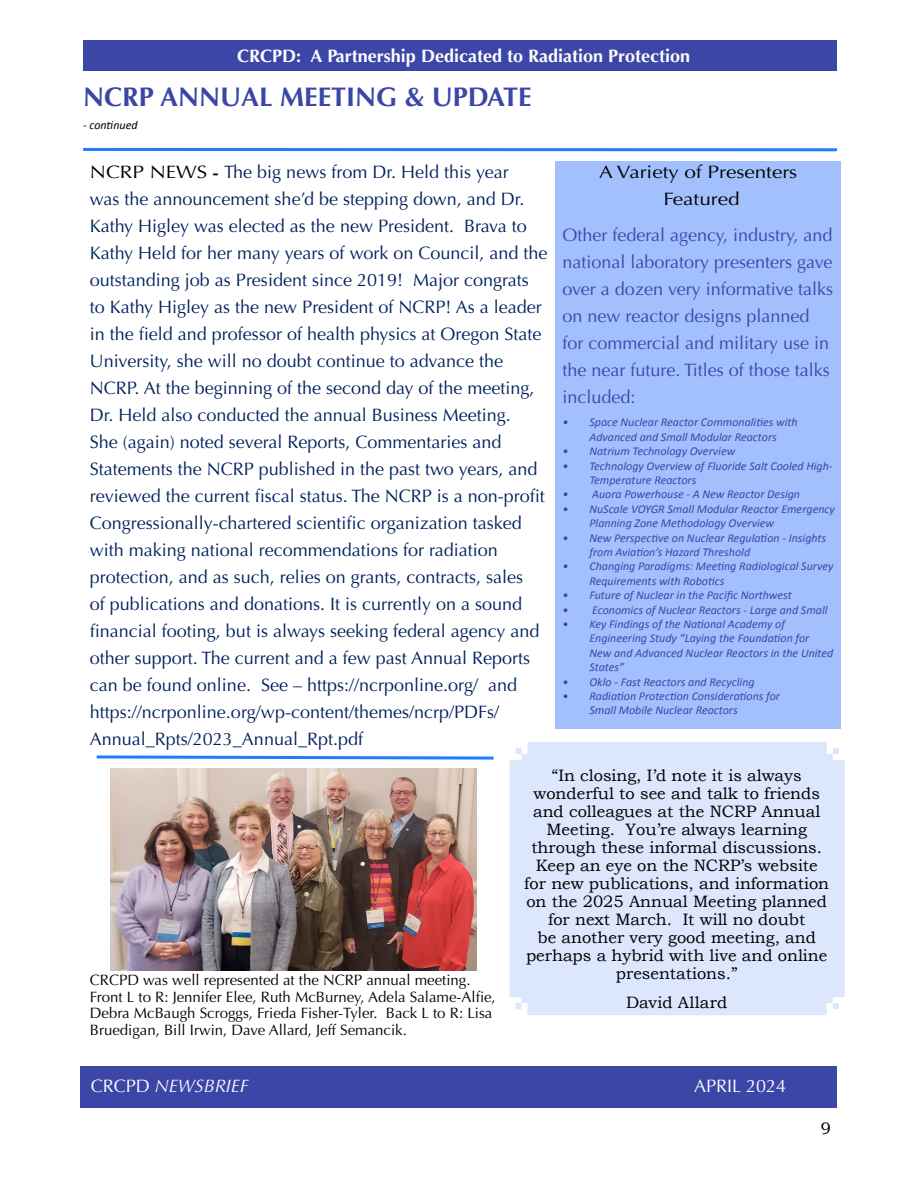
<style>
.page{position:relative;width:918px;height:1188px;background:#fff}
.page>*{position:absolute;margin:0;border:0;box-sizing:border-box;transform-origin:0 0}
.Council_Heading{font:700 27px "Optima";color:#3c46a7}
.TOC_HEAD{font:18px/27px "Optima";color:#00205c}
.Council_Heading-2{font:18px/27px "Optima";color:#3c46a7}
.t1{font:700 18px "Optima";color:#fff}
.TOC_HEAD-2{font:18px/27px "Optima";color:#000;text-align:center;scale:1.15 1}
.t2{font:italic 18px "Optima";color:#fff}
.t3{font:18px "Optima";color:#fff}
.Body_Text_Optima_Pantone{font:16.5px/18px "Bookman Old Style";color:#000;text-align:center}
.Article_Heading{font:16.5px "Bookman Old Style";letter-spacing:.01em;color:#000}
.Box_Text_Optima{font:15px/16.5px "Optima";color:#000}
.continued{font:italic 12px/14.4px "Calibri";color:#3c46a7}
.continued-2{font:italic 12px "Calibri";color:#000}
.s1{color:#000}
.s2{font-weight:700;font-size:16.5px;color:#000}
.s3{font-style:normal}
</style>
<div class="page">
<div style="left:80px;top:1066px;width:757px;height:42px;background:#3c46a7"></div>
<div style="left:556px;top:161px;width:285px;height:567px;background:#a1c0fd"></div>
<img style="left:110px;top:769px;width:367px;height:201px">
<div style="left:509px;top:742px;width:336px;height:273px;background:#dce7fe"></div>
<hr style="left:83px;top:148px;width:754px;height:3px;background:#1e7dfc">
<svg style="left:96px;top:755px;width:398px;height:5px"></svg>
<div style="left:83px;top:40px;width:754px;height:30px;background:#3c46a7"></div>
<p class="t1" style="left:237px;top:45px;width:454px">CRCPD: A Partnership Dedicated to Radiation Protection</p>
<p class="Council_Heading" style="left:83px;top:81px;width:450px">NCRP ANNUAL MEETING &amp; UPDATE</p>
<p class="continued-2" style="left:83px;top:117px;width:56px">- continued</p>
<p class="TOC_HEAD-2" style="left:599px;top:159px;width:174px">A Variety of Presenters<br>Featured</p>
<p class="Council_Heading-2" style="left:562px;top:222px;width:272px">Other federal agency, industry, and national laboratory presenters gave over a dozen very informative talks on new reactor designs planned for commercial and military use in the near future. Titles of those talks included:</p>
<p class="continued" style="left:562px;top:415px;width:237px;text-align:center">• Space Nuclear Reactor Commonalities with<br>Advanced and Small Modular Reactors</p>
<p class="continued" style="left:562px;top:444px;width:174px">• Natrium Technology Overview</p>
<p class="continued" style="left:589px;top:458px;width:245px;text-indent:-27px">• Technology Overview of Fluoride Salt Cooled High-<br>Temperature Reactors</p>
<p class="continued" style="left:562px;top:487px;width:239px">• Auora Powerhouse - A New Reactor Design</p>
<p class="continued" style="left:589px;top:501px;width:247px;text-indent:-27px">• NuScale VOYGR Small Modular Reactor Emergency<br>Planning Zone Methodology Overview</p>
<p class="continued" style="left:589px;top:530px;width:238px;text-indent:-27px">• New Perspective on Nuclear Regulation - Insights from Aviation’s Hazard Threshold</p>
<p class="continued" style="left:589px;top:559px;width:246px;text-indent:-27px">• Changing Paradigms: Meeting Radiological Survey<br>Requirements with Robotics</p>
<p class="continued" style="left:562px;top:588px;width:231px">• Future of Nuclear in the Pacific Northwest</p>
<p class="continued" style="left:562px;top:602px;width:267px">• Economics of Nuclear Reactors - Large and Small</p>
<p class="continued" style="left:589px;top:616px;width:246px;text-indent:-27px">• Key Findings of the National Academy of Engineering Study “Laying the Foundation for New and Advanced Nuclear Reactors in the United States”</p>
<p class="continued" style="left:562px;top:674px;width:194px">• Oklo - Fast Reactors and Recycling</p>
<p class="continued" style="left:562px;top:688px;width:219px">• Radiation Protection Considerations for</p>
<p class="continued" style="left:590px;top:703px;width:150px">Small Mobile Nuclear Reactors</p>
<p class="TOC_HEAD" style="left:90px;top:159px;width:459px"><span class="s1">NCRP NEWS</span> <span class="s2">-</span> The big news from Dr. Held this year<br>was the announcement she’d be stepping down, and Dr.<br>Kathy Higley was elected as the new President. Brava to Kathy Held for her many years of work on Council, and the outstanding job as President since 2019! Major congrats to Kathy Higley as the new President of NCRP! As a leader in the field and professor of health physics at Oregon State University, she will no doubt continue to advance the NCRP. At the beginning of the second day of the meeting, Dr. Held also conducted the annual Business Meeting.<br>She (again) noted several Reports, Commentaries and Statements the NCRP published in the past two years, and reviewed the current fiscal status. The NCRP is a non-profit Congressionally-chartered scientific organization tasked with making national recommendations for radiation protection, and as such, relies on grants, contracts, sales<br>of publications and donations. It is currently on a sound financial footing, but is always seeking federal agency and other support. The current and a few past Annual Reports can be found online. See – https://ncrponline.org/ and https://ncrponline.org/wp-content/themes/ncrp/PDFs/ Annual_Rpts/2023_Annual_Rpt.pdf</p>
<p class="Body_Text_Optima_Pantone" style="left:524px;top:766px;width:306px">“In closing, I’d note it is always wonderful to see and talk to friends and colleagues at the NCRP Annual<br>Meeting. You’re always learning through these informal discussions.<br>Keep an eye on the NCRP’s website for new publications, and information on the 2025 Annual Meeting planned for next March. It will no doubt<br>be another very good meeting, and perhaps a hybrid with live and online presentations.”</p>
<p class="Article_Heading" style="left:626px;top:993px;width:103px">David Allard</p>
<p class="Box_Text_Optima" style="left:90px;top:972px;width:407px">CRCPD was well represented at the NCRP annual meeting.<br>Front L to R: Jennifer Elee, Ruth McBurney, Adela Salame-Alfie, Debra McBaugh Scroggs, Frieda Fisher-Tyler. Back L to R: Lisa Bruedigan, Bill Irwin, Dave Allard, Jeff Semancik.</p>
<p class="t2" style="left:91px;top:1076px;width:160px"><span class="s3">CRCPD</span> NEWSBRIEF</p>
<p class="t3" style="left:694px;top:1076px;width:94px">APRIL 2024</p>
<p class="Body_Text_Optima_Pantone" style="left:821px;top:1120px;width:12px">9</p>
</div>
